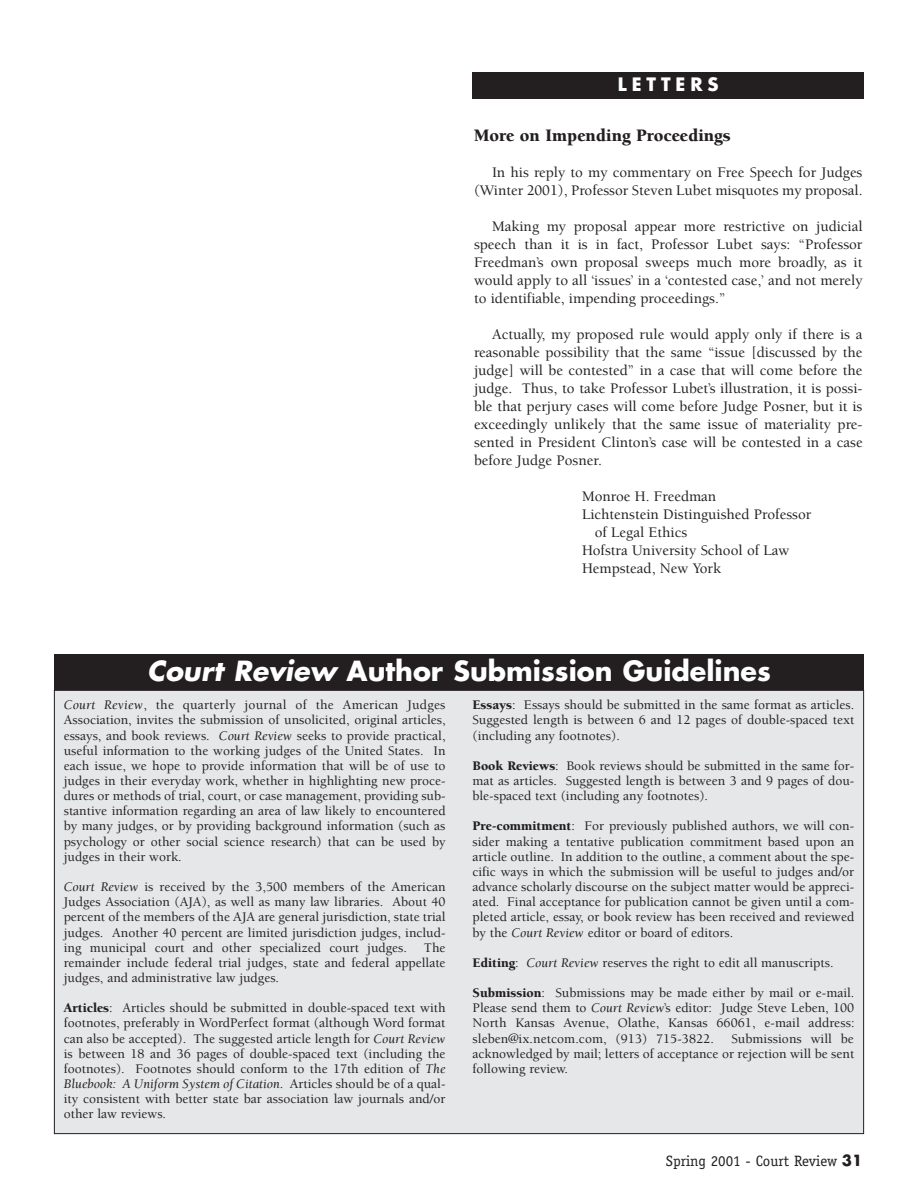
<style>
.page{position:relative;width:918px;height:1188px;background:#fff}
.page>*{position:absolute;margin:0;border:0;box-sizing:border-box;transform-origin:0 0}
.t1{font:700 27px "Futura";color:#fff}
.t2{font:900 18px "Berkeley";color:#231f20}
.t3{font:700 18px "Futura";letter-spacing:.275em;color:#fff}
.t4{font:500 15px/18px "Berkeley";color:#231f20;text-align:justify}
.t5{font:15px "Officina Serif";color:#231f20}
.t6{font:500 13.5px/15.1px "Berkeley";color:#231f20;text-align:justify}
.s1{font-style:italic}
.s2{font-weight:400;font-style:italic}
.s3{font-weight:900}
.s4{font-family:"Futura";font-weight:700}
</style>
<div class="page">
<div style="left:54px;top:690px;width:810px;height:444px;background:#e6e7e9"></div>
<div style="left:54px;top:654px;width:810px;height:36px;background:#231f20"></div>
<div style="left:472px;top:72px;width:392px;height:27px;background:#231f20"></div>
<h2 class="t3" style="left:618px;top:76px;width:102px">LETTERS</h2>
<h2 class="t2" style="left:474px;top:128px;width:258px">More on Impending Proceedings</h2>
<p class="t4" style="left:474px;top:165px;width:390px;text-align:right">In his reply to my commentary on Free Speech for Judges (Winter 2001), Professor Steven Lubet misquotes my proposal.</p>
<p class="t4" style="left:474px;top:219px;width:390px;text-indent:18px">Making my proposal appear more restrictive on judicial speech than it is in fact, Professor Lubet says: “Professor Freedman’s own proposal sweeps much more broadly, as it would apply to all ‘issues’ in a ‘contested case,’ and not merely to identifiable, impending proceedings.”</p>
<p class="t4" style="left:474px;top:327px;width:390px;text-indent:18px">Actually, my proposed rule would apply only if there is a reasonable possibility that the same “issue [discussed by the judge] will be contested” in a case that will come before the judge. Thus, to take Professor Lubet’s illustration, it is possi&shy;ble that perjury cases will come before Judge Posner, but it is exceedingly unlikely that the same issue of materiality pre&shy;sented in President Clinton’s case will be contested in a case before Judge Posner.</p>
<p class="t4" style="left:582px;top:489px;width:136px">Monroe H. Freedman</p>
<p class="t4" style="left:582px;top:507px;width:231px">Lichtenstein Distinguished Professor</p>
<p class="t4" style="left:595px;top:525px;width:94px">of Legal Ethics</p>
<p class="t4" style="left:582px;top:543px;width:209px">Hofstra University School of Law</p>
<p class="t4" style="left:582px;top:561px;width:141px">Hempstead, New York</p>
<h1 class="t1" style="left:147px;top:658px;width:625px"><span class="s1">Court Review</span> Author Submission Guidelines</h1>
<p class="t6" style="left:64px;top:699px;width:383px"><span class="s2">Court Review</span>, the quarterly journal of the American Judges Association, invites the submission of unsolicited, original articles, essays, and book reviews. <span class="s2">Court Review</span> seeks to provide practical, useful information to the working judges of the United States. In each issue, we hope to provide information that will be of use to judges in their everyday work, whether in highlighting new proce&shy;dures or methods of trial, court, or case management, providing sub&shy;stantive information regarding an area of law likely to encountered by many judges, or by providing background information (such as psychology or other social science research) that can be used by judges in their work.</p>
<p class="t6" style="left:64px;top:880px;width:383px"><span class="s2">Court Review</span> is received by the 3,500 members of the American Judges Association (AJA), as well as many law libraries. About 40 percent of the members of the AJA are general jurisdiction, state trial judges. Another 40 percent are limited jurisdiction judges, includ&shy;ing municipal court and other specialized court judges. The remainder include federal trial judges, state and federal appellate judges, and administrative law judges.</p>
<p class="t6" style="left:64px;top:1002px;width:383px"><span class="s3">Articles</span>: Articles should be submitted in double-spaced text with footnotes, preferably in WordPerfect format (although Word format can also be accepted). The suggested article length for <span class="s2">Court Review </span>is between 18 and 36 pages of double-spaced text (including the footnotes). Footnotes should conform to the 17th edition of <span class="s2">The Bluebook: A Uniform System of Citation</span>. Articles should be of a qual&shy;ity consistent with better state bar association law journals and/or other law reviews.</p>
<p class="t6" style="left:473px;top:699px;width:383px"><span class="s3">Essays</span>: Essays should be submitted in the same format as articles.<br>Suggested length is between 6 and 12 pages of double-spaced text (including any footnotes).</p>
<p class="t6" style="left:473px;top:759px;width:383px"><span class="s3">Book Reviews</span>: Book reviews should be submitted in the same for&shy;mat as articles. Suggested length is between 3 and 9 pages of dou&shy;ble-spaced text (including any footnotes).</p>
<p class="t6" style="left:473px;top:820px;width:383px"><span class="s3">Pre-commitment</span>: For previously published authors, we will con&shy;sider making a tentative publication commitment based upon an article outline. In addition to the outline, a comment about the spe&shy;cific ways in which the submission will be useful to judges and/or advance scholarly discourse on the subject matter would be appreci&shy;ated. Final acceptance for publication cannot be given until a com&shy;pleted article, essay, or book review has been received and reviewed by the <span class="s2">Court Review</span> editor or board of editors.</p>
<p class="t6" style="left:473px;top:956px;width:363px"><span class="s3">Editing</span>: <span class="s2">Court Review</span> reserves the right to edit all manuscripts.</p>
<p class="t6" style="left:473px;top:987px;width:384px"><span class="s3">Submission</span>: Submissions may be made either by mail or e-mail.<br>Please send them to <span class="s2">Court Review</span>’s editor: Judge Steve Leben, 100<br>North Kansas Avenue, Olathe, Kansas 66061, e-mail address: sleben@ix.netcom.com, (913) 715-3822.</p>
<p class="t6" style="left:473px;top:1032px;width:383px;text-indent:259px">Submissions will be acknowledged by mail; letters of acceptance or rejection will be sent following review.</p>
<p class="t5" style="left:666px;top:1155px;width:198px">Spring 2001 - Court Review <span class="s4">31</span></p>
</div>
